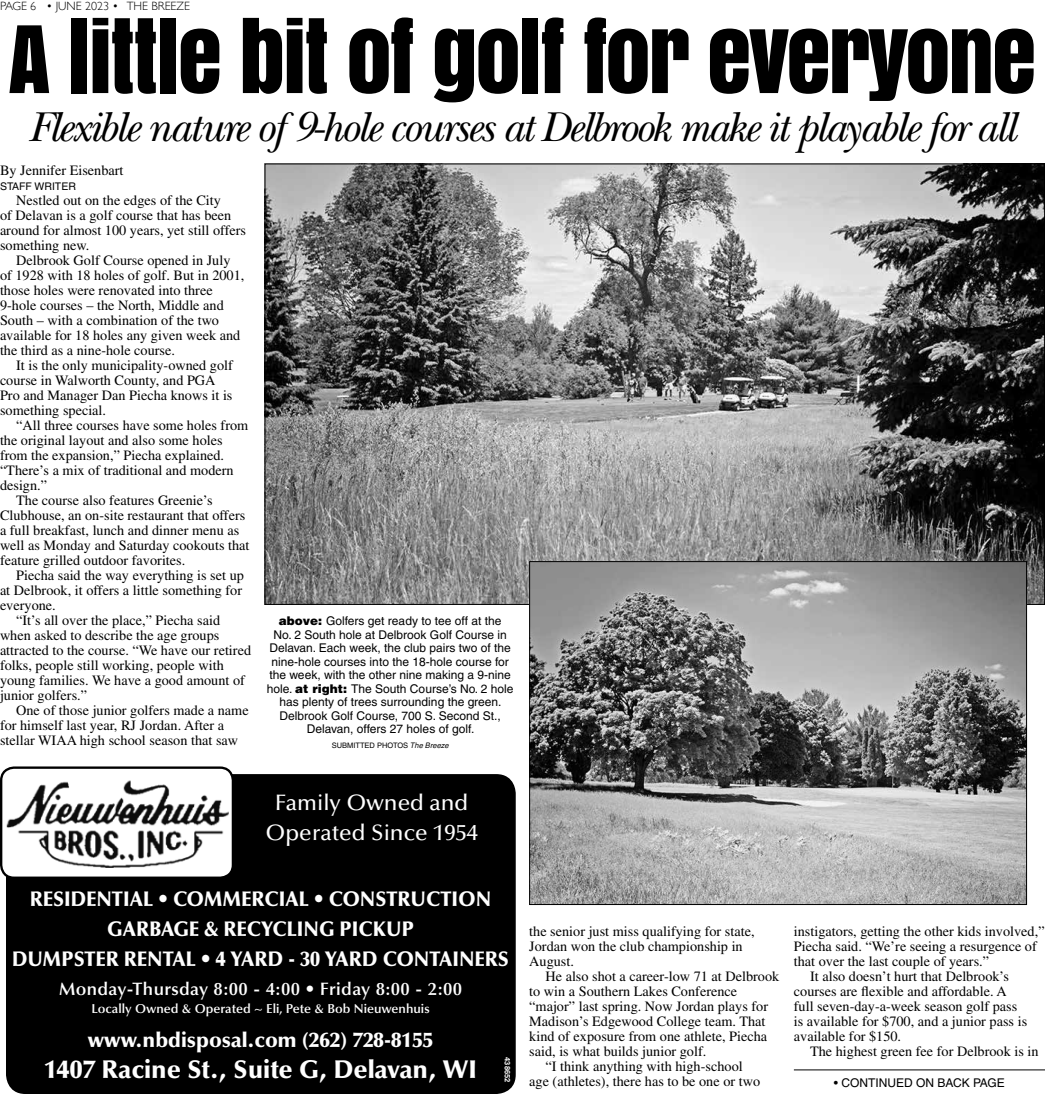
<style>
.page{position:relative;width:1045px;height:1094px;background:#fff}
.page>*{position:absolute;margin:0;border:0;box-sizing:border-box;transform-origin:0 0}
.t1{font:87px "Anton";letter-spacing:-.02em;color:#000}
.t2{font:italic 43.5px "New Baskerville";letter-spacing:-.045em;color:#000}
.t3{font:900 25.5px "Optima";color:#fff}
.t4{font:500 22.5px/30px "Optima";color:#fff;text-align:center}
.t5{font:900 21px/30px "Optima";color:#fff;text-align:center;scale:.95 1}
.t6{font:900 21px "Optima";color:#fff}
.t7{font:600 18px "Optima";letter-spacing:.02em;color:#fff}
.t8{font:14.25px/15px "Times";color:#000}
.t9{font:600 13.05px "Optima";color:#fff}
.t10{font:12px/13.5px "Helvetica";color:#000;text-align:center}
.t11{font:300 12px "Gill Sans";color:#000}
.t12{font:10.5px "Helvetica";color:#000}
.t13{font:7.5px "Helvetica";color:#000}
.t14{font:700 7.5px "Helvetica";color:#fff}
.s1{font-weight:900}
.s2{font-style:italic}
</style>
<div class="page">
<div style="left:7px;top:775px;width:507px;height:318px;background:#000;border-radius:19px"></div>
<div style="left:6px;top:774px;width:509px;height:320px;border:2px solid #000;border-radius:19px"></div>
<div style="left:1px;top:767px;width:232px;height:110px;background:#fff;border-radius:13px"></div>
<div style="left:0;top:766px;width:234px;height:113px;border:2px solid #000;border-radius:13px"></div>
<img style="left:5px;top:769px;width:224px;height:106px">
<hr style="left:793px;top:1069px;width:251px;height:1px;background:#000">
<img style="left:266px;top:166px;width:776px;height:437px">
<img style="left:531px;top:563px;width:493px;height:339px">
<p class="t11" style="left:0;top:-4px;width:191px">PAGE 6 • JUNE 2023 • THE BREEZE</p>
<h1 class="t1" style="left:9px;top:-9px;width:1028px">A LITTLE BIT OF GOLF FOR EVERYONE</h1>
<h2 class="t2" style="left:29px;top:102px;width:987px">Flexible nature of 9-hole courses at Delbrook make it playable for all</h2>
<p class="t8" style="left:0;top:162px;width:125px">By Jennifer Eisenbart</p>
<p class="t12" style="left:0;top:180px;width:77px">STAFF WRITER</p>
<p class="t8" style="left:0;top:192px;width:247px;text-indent:16px">Nestled out on the edges of the City<br>of Delavan is a golf course that has been around for almost 100 years, yet still offers something new.</p>
<p class="t8" style="left:0;top:252px;width:246px;text-indent:16px">Delbrook Golf Course opened in July of 1928 with 18 holes of golf. But in 2001, those holes were renovated into three 9-hole courses – the North, Middle and South – with a combination of the two available for 18 holes any given week and the third as a nine-hole course.</p>
<p class="t8" style="left:0;top:357px;width:234px;text-indent:16px">It is the only municipality-owned golf course in Walworth County, and PGA<br>Pro and Manager Dan Piecha knows it is something special.</p>
<p class="t8" style="left:16px;top:417px;width:233px">“All three courses have some holes from</p>
<p class="t8" style="left:0;top:432px;width:224px">the original layout and also some holes</p>
<p class="t8" style="left:0;top:447px;width:225px">from the expansion,” Piecha explained.</p>
<p class="t8" style="left:0;top:462px;width:235px">“There’s a mix of traditional and modern</p>
<p class="t8" style="left:0;top:477px;width:49px">design.”</p>
<p class="t8" style="left:16px;top:492px;width:198px">The course also features Greenie’s</p>
<p class="t8" style="left:0;top:507px;width:247px">Clubhouse, an on-site restaurant that offers</p>
<p class="t8" style="left:0;top:522px;width:241px">a full breakfast, lunch and dinner menu as</p>
<p class="t8" style="left:0;top:537px;width:251px">well as Monday and Saturday cookouts that</p>
<p class="t8" style="left:0;top:552px;width:187px">feature grilled outdoor favorites.</p>
<p class="t8" style="left:16px;top:567px;width:229px">Piecha said the way everything is set up</p>
<p class="t8" style="left:0;top:582px;width:243px">at Delbrook, it offers a little something for</p>
<p class="t8" style="left:0;top:597px;width:57px">everyone.</p>
<p class="t8" style="left:16px;top:612px;width:205px">“It’s all over the place,” Piecha said</p>
<p class="t8" style="left:0;top:627px;width:221px">when asked to describe the age groups</p>
<p class="t8" style="left:0;top:642px;width:252px">attracted to the course. “We have our retired</p>
<p class="t8" style="left:0;top:657px;width:225px">folks, people still working, people with</p>
<p class="t8" style="left:0;top:672px;width:246px">young families. We have a good amount of</p>
<p class="t8" style="left:0;top:687px;width:89px">junior golfers.”</p>
<p class="t8" style="left:16px;top:702px;width:234px">One of those junior golfers made a name</p>
<p class="t8" style="left:0;top:717px;width:225px">for himself last year, RJ Jordan. After a</p>
<p class="t8" style="left:0;top:732px;width:240px">stellar WIAA high school season that saw</p>
<p class="t10" style="left:266px;top:614px;width:248px"><span class="s1">above:</span> Golfers get ready to tee off at the<br>No. 2 South hole at Delbrook Golf Course in Delavan. Each week, the club pairs two of the nine-hole courses into the 18-hole course for the week, with the other nine making a 9-nine hole. <span class="s1">at right:</span> The South Course’s No. 2 hole has plenty of trees surrounding the green.<br>Delbrook Golf Course, 700 S. Second St., Delavan, offers 27 holes of golf.</p>
<p class="t13" style="left:331px;top:741px;width:118px">SUBMITTED PHOTOS <span class="s2">The Breeze</span></p>
<h3 class="t4" style="left:265px;top:787px;width:214px">Family Owned and<br>Operated Since 1954</h3>
<h3 class="t5" style="left:12px;top:883px;width:524px">RESIDENTIAL • COMMERCIAL • CONSTRUCTION<br>GARBAGE &amp; RECYCLING PICKUP<br>DUMPSTER RENTAL • 4 YARD - 30 YARD CONTAINERS</h3>
<p class="t7" style="left:59px;top:978px;width:404px">Monday-Thursday 8:00 - 4:00 • Friday 8:00 - 2:00</p>
<p class="t9" style="left:91px;top:1000px;width:339px">Locally Owned &amp; Operated ~ Eli, Pete &amp; Bob Nieuwenhuis</p>
<h3 class="t6" style="left:88px;top:1027px;width:346px">www.nbdisposal.com (262) 728-8155</h3>
<h3 class="t3" style="left:44px;top:1054px;width:434px">1407 Racine St., Suite G, Delavan, WI</h3>
<p class="t14" style="left:512px;top:1057px;width:27px;rotate:90deg">438652</p>
<p class="t8" style="left:529px;top:923px;width:227px">the senior just miss qualifying for state,<br>Jordan won the club championship in<br>August.</p>
<p class="t8" style="left:545px;top:968px;width:235px">He also shot a career-low 71 at Delbrook</p>
<p class="t8" style="left:529px;top:983px;width:209px">to win a Southern Lakes Conference</p>
<p class="t8" style="left:529px;top:998px;width:240px">“major” last spring. Now Jordan plays for</p>
<p class="t8" style="left:529px;top:1013px;width:238px">Madison’s Edgewood College team. That</p>
<p class="t8" style="left:529px;top:1028px;width:239px">kind of exposure from one athlete, Piecha</p>
<p class="t8" style="left:529px;top:1043px;width:178px">said, is what builds junior golf.</p>
<p class="t8" style="left:545px;top:1058px;width:199px">“I think anything with high-school</p>
<p class="t8" style="left:529px;top:1073px;width:232px">age (athletes), there has to be one or two</p>
<p class="t8" style="left:793px;top:923px;width:252px">instigators, getting the other kids involved,”</p>
<p class="t8" style="left:793px;top:938px;width:244px">Piecha said. “We’re seeing a resurgence of</p>
<p class="t8" style="left:793px;top:953px;width:197px">that over the last couple of years.”</p>
<p class="t8" style="left:809px;top:968px;width:200px">It also doesn’t hurt that Delbrook’s</p>
<p class="t8" style="left:793px;top:983px;width:214px">courses are flexible and affordable. A</p>
<p class="t8" style="left:793px;top:998px;width:225px">full seven-day-a-week season golf pass</p>
<p class="t8" style="left:793px;top:1013px;width:235px">is available for $700, and a junior pass is</p>
<p class="t8" style="left:793px;top:1028px;width:109px">available for $150.</p>
<p class="t8" style="left:809px;top:1043px;width:230px">The highest green fee for Delbrook is in</p>
<p class="t10" style="left:833px;top:1075px;width:172px">• CONTINUED ON BACK PAGE</p>
</div>
